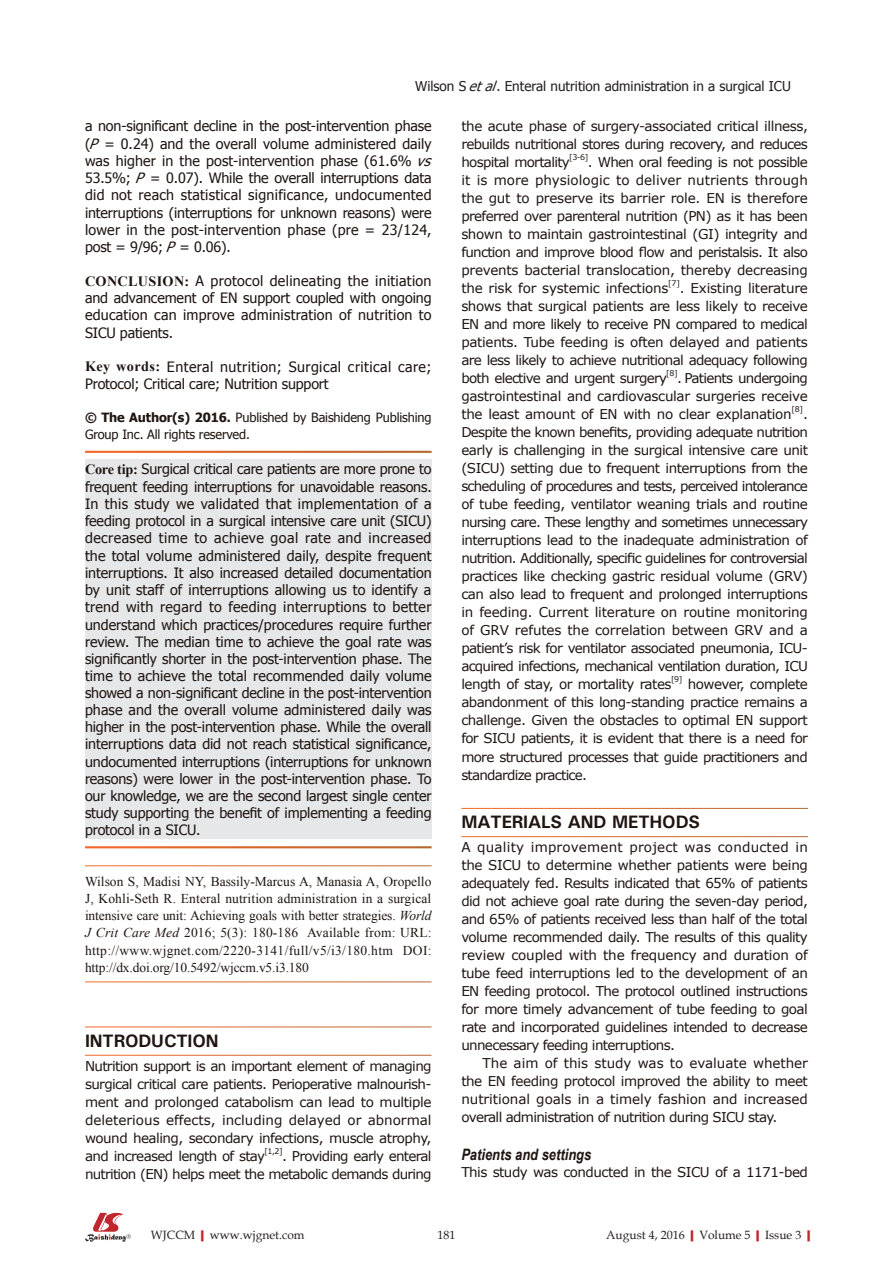
<style>
.page{position:relative;width:893px;height:1263px;background:#fff}
.page>*{position:absolute;margin:0;border:0;box-sizing:border-box;transform-origin:0 0}
.t1{font:700 18px "Univers";letter-spacing:-.01em;color:#1f1511}
.t2{font:italic 700 15.75px "Arial Narrow";color:#1f1511}
.t3{font:14.25px/17.1px "Tahoma";letter-spacing:-.01em;color:#1f1511}
.t4{font:13.5px/18px "Verdana";letter-spacing:-.045em;color:#1f1511;text-align:justify}
.t5{font:13.5px/17.2px "Times New Roman";letter-spacing:.005em;color:#1f1511;text-align:justify}
.t6{font:13.5px "Verdana";letter-spacing:-.005em;color:#1f1511}
.t7{font:13.5px "Tahoma";color:#231f20}
.t8{font:13.5px "Verdana";letter-spacing:-.025em;color:#1f1511}
.t9{font:13.5px "Verdana";letter-spacing:-.01em;color:#1f1511}
.t10{font:13.5px "Verdana";letter-spacing:.015em;color:#1f1511}
.t11{font:12.75px/17.1px "Tahoma";letter-spacing:-.01em;color:#1f1511}
.t12{font:12px "Book Antiqua";color:#231f20}
.t13{font:7.8px "Verdana";color:#1f1511}
.s1{font-style:italic}
.s2{font-family:"Times New Roman";font-weight:700}
.s3{font-weight:700}
.s4{font-weight:700;color:#c0262d}
</style>
<div class="page">
<div style="left:85px;top:459px;width:347px;height:380px;background:#e6e7e9"></div>
<svg style="left:85px;top:1213px;width:46px;height:29px"></svg>
<p class="t7" style="left:415px;top:77px;width:377px">Wilson S <span class="s1">etal</span>. Enteral nutrition administration in a surgical ICU</p>
<p class="t3" style="left:85px;top:117px;width:353px">a non-significant decline in the post-intervention phase (<span class="s1">P</span> = 0.24) and the overall volume administered daily was higher in the post-intervention phase (61.6% <span class="s1">vs </span>53.5%; <span class="s1">P</span> = 0.07). While the overall interruptions data did not reach statistical significance, undocumented interruptions (interruptions for unknown reasons) were lower in the post-intervention phase (pre = 23/124, post = 9/96; <span class="s1">P</span> = 0.06).</p>
<p class="t3" style="left:85px;top:272px;width:348px;text-align:justify"><span class="s2">CONCLUSION:</span> A protocol delineating the initiation and advancement of EN support coupled with ongoing education can improve administration of nutrition to SICU patients.</p>
<p class="t3" style="left:85px;top:357px;width:348px"><span class="s2">Key words:</span> Enteral nutrition; Surgical critical care;<br>Protocol; Critical care; Nutrition support</p>
<p class="t11" style="left:85px;top:408px;width:348px"><span class="s3">© The Author(s) 2016.</span> Published by Baishideng Publishing<br>Group Inc. All rights reserved.</p>
<p class="t3" style="left:85px;top:460px;width:348px;text-align:justify"><span class="s2">Core tip:</span> Surgical critical care patients are more prone to frequent feeding interruptions for unavoidable reasons.<br>In this study we validated that implementation of a feeding protocol in a surgical intensive care unit (SICU) decreased time to achieve goal rate and increased the total volume administered daily, despite frequent interruptions. It also increased detailed documentation by unit staff of interruptions allowing us to identify a trend with regard to feeding interruptions to better understand which practices/procedures require further review. The median time to achieve the goal rate was significantly shorter in the post-intervention phase. The time to achieve the total recommended daily volume showed a non-significant decline in the post-intervention phase and the overall volume administered daily was higher in the post-intervention phase. While the overall interruptions data did not reach statistical significance, undocumented interruptions (interruptions for unknown reasons) were lower in the post-intervention phase. To our knowledge, we are the second largest single center study supporting the benefit of implementing a feeding protocol in a SICU.</p>
<p class="t5" style="left:85px;top:872px;width:348px">Wilson S, Madisi NY, Bassily-Marcus A, Manasia A, Oropello J, Kohli-Seth R. Enteral nutrition administration in a surgical intensive care unit: Achieving goals with better strategies. <span class="s1">World J Crit Care Med</span> 2016; 5(3): 180-186 Available from: URL: http://www.wjgnet.com/2220-3141/full/v5/i3/180.htm DOI: http://dx.doi.org/10.5492/wjccm.v5.i3.180</p>
<p class="t1" style="left:85px;top:1029px;width:135px">INTRODUCTION</p>
<p class="t4" style="left:85px;top:1056px;width:348px">Nutrition support is an important element of managing surgical critical care patients. Perioperative malnourish&shy;ment and prolonged catabolism can lead to multiple deleterious effects, including delayed or abnormal wound healing, secondary infections, muscle atrophy, and increased length of stay</p>
<p class="t13" style="left:264px;top:1146px;width:20px">[1,2]</p>
<p class="t4" style="left:85px;top:1146px;width:348px;text-align:right">. Providing early enteral<br>nutrition (EN) helps meet the metabolic demands during</p>
<p class="t4" style="left:461px;top:116px;width:348px">the acute phase of surgery-associated critical illness, rebuilds nutritional stores during recovery, and reduces hospital mortality</p>
<p class="t13" style="left:569px;top:152px;width:21px">[3-6]</p>
<p class="t4" style="left:461px;top:152px;width:348px;text-indent:126px">. When oral feeding is not possible it is more physiologic to deliver nutrients through the gut to preserve its barrier role. EN is therefore preferred over parenteral nutrition (PN) as it has been shown to maintain gastrointestinal (GI) integrity and function and improve blood flow and peristalsis. It also prevents bacterial translocation, thereby decreasing the risk for systemic infections</p>
<p class="t13" style="left:668px;top:278px;width:13px">[7]</p>
<p class="t4" style="left:461px;top:278px;width:348px;text-indent:219px">. Existing literature shows that surgical patients are less likely to receive EN and more likely to receive PN compared to medical patients. Tube feeding is often delayed and patients are less likely to achieve nutritional adequacy following both elective and urgent surgery</p>
<p class="t13" style="left:666px;top:368px;width:13px">[8]</p>
<p class="t4" style="left:461px;top:368px;width:348px;text-indent:216px">. Patients undergoing gastrointestinal and cardiovascular surgeries receive the least amount of EN with no clear explanation</p>
<p class="t13" style="left:791px;top:404px;width:13px">[8]</p>
<p class="t4" style="left:461px;top:404px;width:348px;text-align:left;text-indent:342px">.<br>Despite the known benefits, providing adequate nutrition early is challenging in the surgical intensive care unit (SICU) setting due to frequent interruptions from the scheduling of procedures and tests, perceived intolerance of tube feeding, ventilator weaning trials and routine nursing care. These lengthy and sometimes unnecessary inter-ruptions lead to the inadequate administration of nutrition. Additionally, specific guidelines for controversial practices like checking gastric residual volume (GRV) can also lead to frequent and prolonged interruptions in feeding. Current literature on routine monitoring of GRV refutes the correlation between GRV and a patient’s risk for ventilator associated pneumonia, ICU&shy;acquired infections, mechanical ventilation duration, ICU length of stay, or mortality rates</p>
<p class="t13" style="left:671px;top:674px;width:13px">[9]</p>
<p class="t4" style="left:461px;top:674px;width:348px;text-indent:227px">however, complete abandonment of this long-standing practice remains a challenge. Given the obstacles to optimal EN support for SICU patients, it is evident that there is a need for more structured processes that guide practitioners and standardize practice.</p>
<p class="t1" style="left:461px;top:811px;width:240px">MATERIALS AND METHODS</p>
<p class="t10" style="left:461px;top:838px;width:348px">A quality improvement project was conducted in</p>
<p class="t8" style="left:461px;top:856px;width:348px">the SICU to determine whether patients were being</p>
<p class="t4" style="left:461px;top:873px;width:348px">adequately fed. Results indicated that 65% of patients</p>
<p class="t4" style="left:461px;top:891px;width:348px">did not achieve goal rate during the seven-day period,</p>
<p class="t4" style="left:461px;top:909px;width:348px">and 65% of patients received less than half of the total</p>
<p class="t4" style="left:461px;top:927px;width:348px">volume recommended daily. The results of this quality</p>
<p class="t9" style="left:461px;top:946px;width:348px">review coupled with the frequency and duration of</p>
<p class="t4" style="left:461px;top:963px;width:348px">tube feed interruptions led to the development of an</p>
<p class="t4" style="left:461px;top:981px;width:348px">EN feeding protocol. The protocol outlined instructions</p>
<p class="t4" style="left:461px;top:999px;width:348px">for more timely advancement of tube feeding to goal</p>
<p class="t4" style="left:461px;top:1017px;width:348px">rate and incorporated guidelines intended to decrease</p>
<p class="t4" style="left:461px;top:1035px;width:215px">unnecessary feeding interruptions.</p>
<p class="t6" style="left:483px;top:1054px;width:327px">The aim of this study was to evaluate whether</p>
<p class="t4" style="left:461px;top:1071px;width:348px">the EN feeding protocol improved the ability to meet</p>
<p class="t6" style="left:461px;top:1090px;width:348px">nutritional goals in a timely fashion and increased</p>
<p class="t4" style="left:461px;top:1107px;width:317px">overall administration of nutrition during SICU stay.</p>
<p class="t2" style="left:461px;top:1143px;width:131px">Patients and settings</p>
<p class="t4" style="left:461px;top:1163px;width:348px">This study was conducted in the SICU of a 1171-bed</p>
<p class="t12" style="left:151px;top:1226px;width:155px">WJCCM<span class="s4">|</span>www.wjgnet.com</p>
<p class="t12" style="left:606px;top:1226px;width:211px">August 4, 2016<span class="s4">|</span>Volume 5<span class="s4">|</span>Issue 3<span class="s4">|</span></p>
<p class="t12" style="left:437px;top:1226px;width:19px">181</p>
</div>
